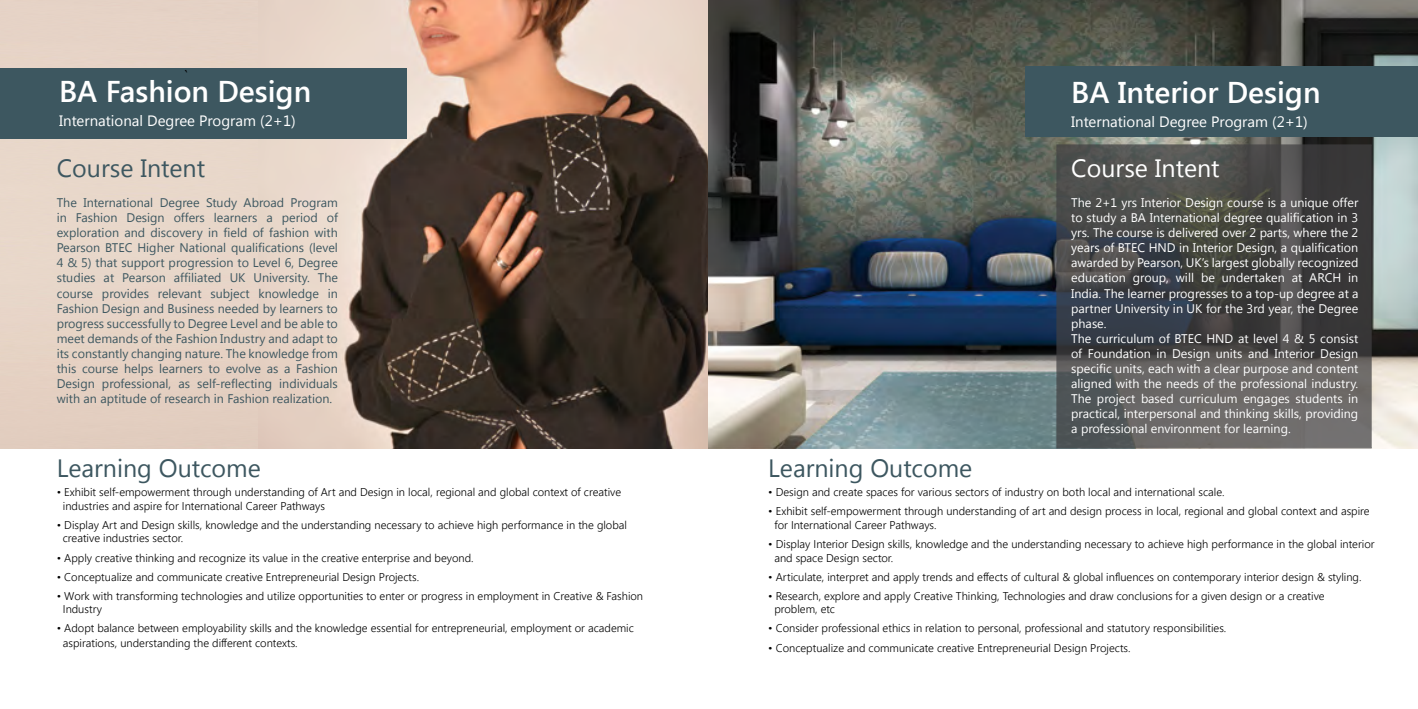
<style>
.page{position:relative;width:1418px;height:709px;background:#fff}
.page>*{position:absolute;margin:0;border:0;box-sizing:border-box;transform-origin:0 0}
.t1{font:600 30px "Segoe UI";color:#fff}
.t2{font:25px "Segoe UI";color:#3d5760}
.t3{font:25px "Segoe UI";color:#fff}
.t4{font:15px "Segoe UI";color:#fff}
.t5{font:15px "Minion Pro";color:#000}
.t6{font:12.5px/15px "Segoe UI";color:#fff}
.t7{font:12.5px/15px "Segoe UI";color:#3d5760;text-align:justify}
.t8{font:300 11.25px/13.5px "Segoe UI";color:#000}
</style>
<div class="page">
<div style="left:0;top:0;width:259px;height:448px;background:#e7d4c7"></div>
<img style="left:259px;top:0;width:1158px;height:448px">
<div style="left:0;top:69px;width:406px;height:70px;background:#3d5760"></div>
<svg style="left:1056px;top:144px;width:316px;height:304px;background:#4d4d4d"></svg>
<div style="left:1025px;top:66px;width:392px;height:70px;background:#3d5760"></div>
<h3 class="t5" style="left:183px;top:65px;width:8px">`</h3>
<h1 class="t1" style="left:59px;top:71px;width:253px">BA Fashion Design</h1>
<h3 class="t4" style="left:59px;top:110px;width:238px">International Degree Program (2+1)</h3>
<h2 class="t2" style="left:57px;top:151px;width:150px">Course Intent</h2>
<p class="t7" style="left:57px;top:195px;width:283px">The International Degree Study Abroad Program in Fashion Design offers learners a period of exploration and discovery in field of fashion with Pearson BTEC Higher National qualifications (level 4 &amp; 5) that support progression to Level 6, Degree studies at Pearson affiliated UK University. The course provides relevant subject knowledge in Fashion Design and Business needed by learners to progress successfully to Degree Level and be able to meet demands of the Fashion Industry and adapt to its constantly changing nature. The knowledge from this course helps learners to evolve as a Fashion Design professional, as self-reflecting individuals with an aptitude of research in Fashion realization.</p>
<h2 class="t2" style="left:57px;top:451px;width:206px">Learning Outcome</h2>
<p class="t8" style="left:63px;top:485px;width:560px;text-indent:-6px">• Exhibit self-empowerment through understanding of Art and Design in local, regional and global context of creative industries and aspire for International Career Pathways</p>
<p class="t8" style="left:63px;top:518px;width:565px;text-indent:-6px">• Display Art and Design skills, knowledge and the understanding necessary to achieve high performance in the global creative industries sector.</p>
<p class="t8" style="left:57px;top:550px;width:418px">• Apply creative thinking and recognize its value in the creative enterprise and beyond.</p>
<p class="t8" style="left:57px;top:569px;width:364px">• Conceptualize and communicate creative Entrepreneurial Design Projects.</p>
<p class="t8" style="left:63px;top:588px;width:581px;text-indent:-6px">• Work with transforming technologies and utilize opportunities to enter or progress in employment in Creative &amp; Fashion<br>Industry</p>
<p class="t8" style="left:63px;top:620px;width:572px;line-height:15px;text-indent:-6px">• Adopt balance between employability skills and the knowledge essential for entrepreneurial, employment or academic aspirations, understanding the different contexts.</p>
<h1 class="t1" style="left:1071px;top:71px;width:251px">BA Interior Design</h1>
<h3 class="t4" style="left:1071px;top:111px;width:238px">International Degree Program (2+1)</h3>
<h2 class="t3" style="left:1071px;top:151px;width:150px">Course Intent</h2>
<p class="t6" style="left:1071px;top:195px;width:289px">The 2+1 yrs Interior Design course is a unique offer to study a BA International degree qualification in 3 yrs. The course is delivered over 2 parts, where the 2 years of BTEC HND in Interior Design, a qualification awarded by Pearson, UK’s largest globally recognized education group, will be undertaken at ARCH in India. The learner progresses to a top-up degree at a partner University in UK for the 3rd year, the Degree phase.<br>The curriculum of BTEC HND at level 4 &amp; 5 consist of Foundation in Design units and Interior Design specific units, each with a clear purpose and content aligned with the needs of the professional industry.<br>The project based curriculum engages students in practical, interpersonal and thinking skills, providing a professional environment for learning.</p>
<h2 class="t2" style="left:768px;top:451px;width:206px">Learning Outcome</h2>
<p class="t8" style="left:768px;top:485px;width:458px">• Design and create spaces for various sectors of industry on both local and international scale.</p>
<p class="t8" style="left:774px;top:504px;width:597px;text-indent:-6px">• Exhibit self-empowerment through understanding of art and design process in local, regional and global context and aspire for International Career Pathways.</p>
<p class="t8" style="left:774px;top:537px;width:601px;text-indent:-6px">• Display Interior Design skills, knowledge and the understanding necessary to achieve high performance in the global interior and space Design sector.</p>
<p class="t8" style="left:768px;top:569px;width:595px">• Articulate, interpret and apply trends and effects of cultural &amp; global influences on contemporary interior design &amp; styling.</p>
<p class="t8" style="left:774px;top:588px;width:552px;text-indent:-6px">• Research, explore and apply Creative Thinking, Technologies and draw conclusions for a given design or a creative problem, etc</p>
<p class="t8" style="left:768px;top:621px;width:460px">• Consider professional ethics in relation to personal, professional and statutory responsibilities.</p>
<p class="t8" style="left:768px;top:640px;width:364px">• Conceptualize and communicate creative Entrepreneurial Design Projects.</p>
</div>
